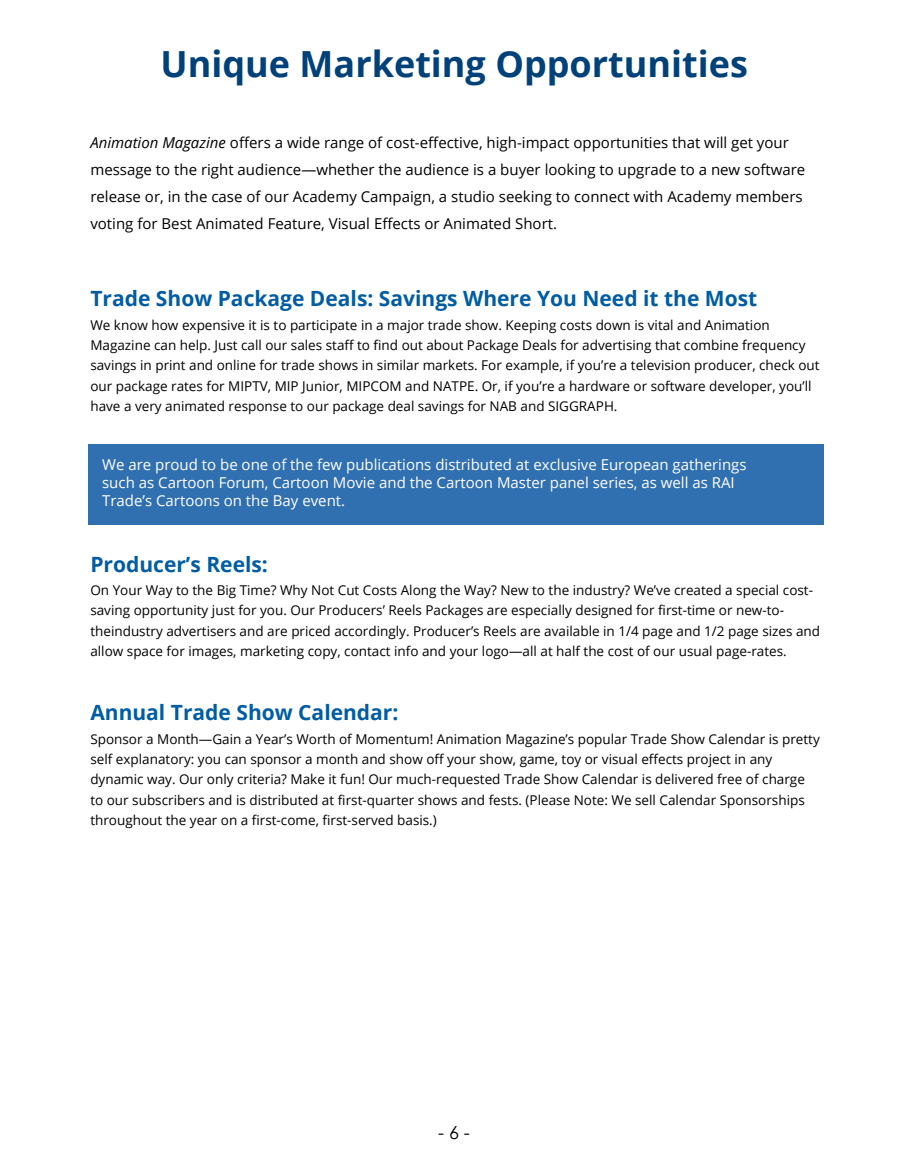
<style>
.page{position:relative;width:905px;height:1175px;background:#fff}
.page>*{position:absolute;margin:0;border:0;box-sizing:border-box;transform-origin:0 0}
.t1{font:700 36px "Open Sans";color:#004179}
.t2{font:700 21px "Open Sans";color:#005ca3}
.t3{font:18px "Century Gothic";color:#000}
.t4{font:15px/27px "Open Sans";color:#000}
.t5{font:15px/18px "Open Sans";color:#fff}
.t6{font:13.5px/20.2px "Open Sans";color:#000}
.s1{font-style:italic}
</style>
<div class="page">
<div style="left:89px;top:444px;width:734px;height:80px;background:#3170b0"></div>
<h1 class="t1" style="left:161px;top:38px;width:589px">Unique Marketing Opportunities</h1>
<p class="t4" style="left:90px;top:129px;width:716px"><span class="s1">Animation Magazine</span> offers a wide range of cost-effective, high-impact opportunities that will get your message to the right audience—whether the audience is a buyer looking to upgrade to a new software release or, in the case of our Academy Campaign, a studio seeking to connect with Academy members voting for Best Animated Feature, Visual Effects or Animated Short.</p>
<h2 class="t2" style="left:90px;top:284px;width:668px">Trade Show Package Deals: Savings Where You Need it the Most</h2>
<p class="t6" style="left:90px;top:314px;width:730px">We know how expensive it is to participate in a major trade show. Keeping costs down is vital and Animation Magazine can help. Just call our sales staff to find out about Package Deals for advertising that combine frequency savings in print and online for trade shows in similar markets. For example, if you’re a television producer, check out our package rates for MIPTV, MIP Junior, MIPCOM and NATPE. Or, if you’re a hardware or software developer, you’ll have a very animated response to our package deal savings for NAB and SIGGRAPH.</p>
<p class="t5" style="left:102px;top:455px;width:646px">We are proud to be one of the few publications distributed at exclusive European gatherings such as Cartoon Forum, Cartoon Movie and the Cartoon Master panel series, as well as RAI<br>Trade’s Cartoons on the Bay event.</p>
<h2 class="t2" style="left:90px;top:549px;width:179px">Producer’s Reels:</h2>
<p class="t6" style="left:90px;top:580px;width:731px">On Your Way to the Big Time? Why Not Cut Costs Along the Way? New to the industry? We’ve created a special cost&shy;saving opportunity just for you. Our Producers’ Reels Packages are especially designed for first-time or new-to&shy;theindustry advertisers and are priced accordingly. Producer’s Reels are available in 1/4 page and 1/2 page sizes and allow space for images, marketing copy, contact info and your logo—all at half the cost of our usual page-rates.</p>
<h2 class="t2" style="left:90px;top:698px;width:309px">Annual Trade Show Calendar:</h2>
<p class="t6" style="left:90px;top:728px;width:731px">Sponsor a Month—Gain a Year’s Worth of Momentum! Animation Magazine’s popular Trade Show Calendar is pretty self explanatory: you can sponsor a month and show off your show, game, toy or visual effects project in any dynamic way. Our only criteria? Make it fun! Our much-requested Trade Show Calendar is delivered free of charge to our subscribers and is distributed at first-quarter shows and fests. (Please Note: We sell Calendar Sponsorships throughout the year on a first-come, first-served basis.)</p>
<h3 class="t3" style="left:438px;top:1119px;width:33px">- 6 -</h3>
</div>
